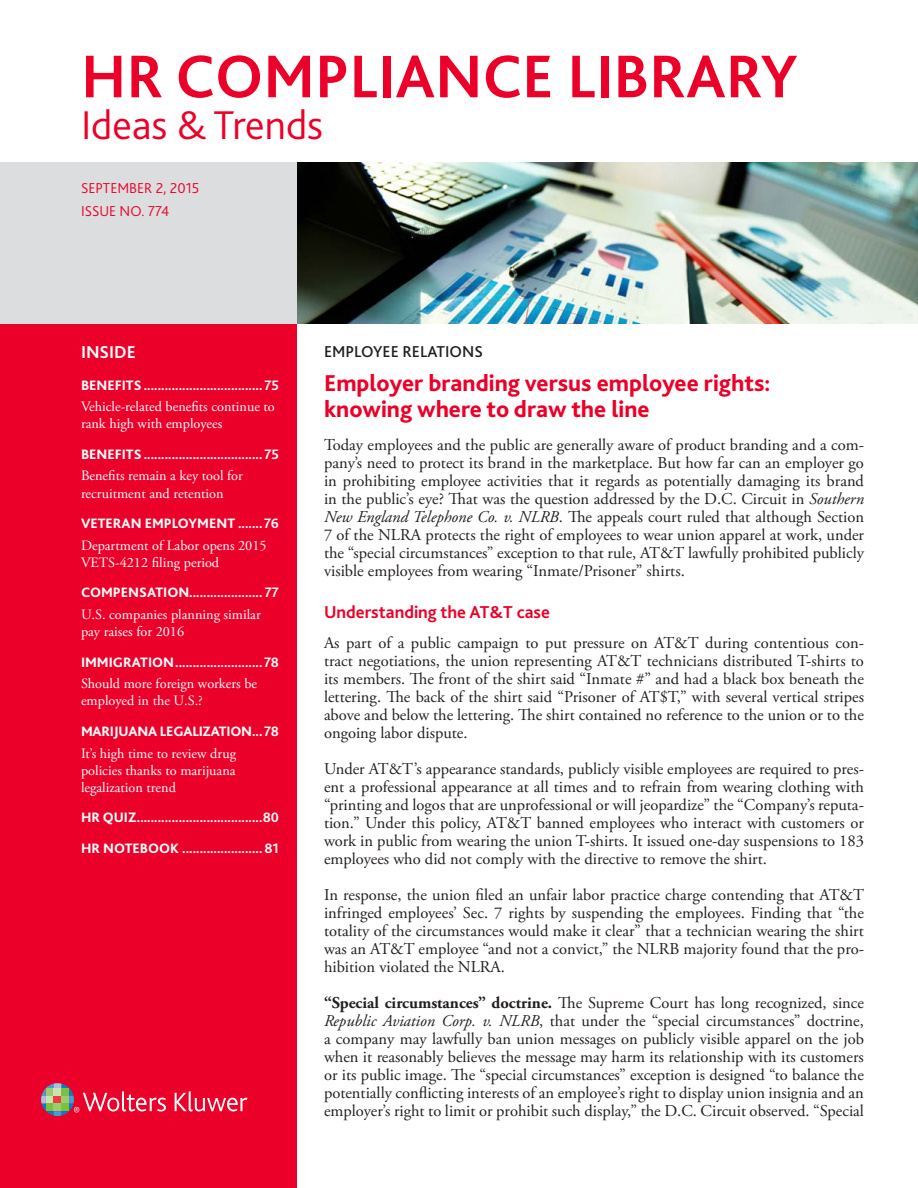
<style>
.page{position:relative;width:918px;height:1188px;background:#fff}
.page>*{position:absolute;margin:0;border:0;box-sizing:border-box;transform-origin:0 0}
.t1{font:700 63px "Bliss 2";color:#eb0029}
.t2{font:300 42px "Bliss 2";color:#eb0029}
.H1_A{font:800 24px/25.5px "Bliss 2";color:#eb0029}
.H2_A{font:700 18px "Bliss 2";color:#eb0029}
.t3{font:700 18px "Bliss 2";color:#fff}
.Body_A{font:16.5px/18px "Adobe Garamond Pro";color:#231f20;text-align:justify}
.Kicker{font:500 16.5px "Bliss 2";color:#231f20}
.t4{font:300 15px/22.5px "Bliss 2";color:#eb0029}
.TOC_Body_A{font:14.25px/17.1px "Adobe Garamond Pro";color:#fff}
.TOC_H1_A{font:800 14.25px "Bliss 2";color:#fff}
.s1{font-weight:700}
.s2{font-style:italic}
</style>
<div class="page">
<div style="left:0;top:310px;width:297px;height:878px;background:#eb0029"></div>
<div style="left:0;top:162px;width:297px;height:162px;background:#dcddde"></div>
<svg style="left:175px;top:1091px;width:73px;height:20px"></svg>
<svg style="left:41px;top:1083px;width:125px;height:33px"></svg>
<img style="left:297px;top:162px;width:621px;height:162px">
<h1 class="t1" style="left:81px;top:37px;width:718px">HR COMPLIANCE LIBRARY</h1>
<h2 class="t2" style="left:81px;top:99px;width:244px">Ideas &amp; Trends</h2>
<p class="t4" style="left:81px;top:177px;width:120px">SEPTEMBER 2, 2015<br>ISSUE NO. 774</p>
<p class="t3" style="left:81px;top:341px;width:56px">INSIDE</p>
<p class="TOC_H1_A" style="left:81px;top:376px;width:200px">BENEFITS .................................. <span class="s1">75</span></p>
<p class="TOC_Body_A" style="left:81px;top:399px;width:195px">Vehicle-related benefits continue to rank high with employees</p>
<p class="TOC_H1_A" style="left:81px;top:445px;width:200px">BENEFITS .................................. <span class="s1">75</span></p>
<p class="TOC_Body_A" style="left:81px;top:468px;width:163px">Benefits remain a key tool for recruitment and retention</p>
<p class="TOC_H1_A" style="left:81px;top:515px;width:200px">VETERAN EMPLOYMENT .......<span class="s1">76</span></p>
<p class="TOC_Body_A" style="left:81px;top:537px;width:187px">Department of Labor opens 2015<br>VETS-4212 filing period</p>
<p class="TOC_H1_A" style="left:81px;top:584px;width:200px">COMPENSATION..................... <span class="s1">77</span></p>
<p class="TOC_Body_A" style="left:81px;top:606px;width:181px">U.S. companies planning similar pay raises for 2016</p>
<p class="TOC_H1_A" style="left:81px;top:653px;width:200px">IMMIGRATION.........................<span class="s1">78</span></p>
<p class="TOC_Body_A" style="left:81px;top:676px;width:178px">Should more foreign workers be employed in the U.S.?</p>
<p class="TOC_H1_A" style="left:81px;top:722px;width:200px">MARIJUANA LEGALIZATION...<span class="s1">78</span></p>
<p class="TOC_Body_A" style="left:81px;top:745px;width:157px;text-align:justify">It’s high time to review drug policies thanks to marijuana legalization trend</p>
<p class="TOC_H1_A" style="left:81px;top:809px;width:200px">HR QUIZ....................................<span class="s1">80</span></p>
<p class="TOC_H1_A" style="left:81px;top:839px;width:200px">HR NOTEBOOK .......................<span class="s1">81</span></p>
<p class="Kicker" style="left:324px;top:341px;width:161px">EMPLOYEE RELATIONS</p>
<p class="H1_A" style="left:324px;top:370px;width:448px">Employer branding versus employee rights: knowing where to draw the line</p>
<p class="Body_A" style="left:324px;top:436px;width:542px">Today employees and the public are generally aware of product branding and a com&shy;pany’s need to protect its brand in the marketplace. But how far can an employer go in prohibiting employee activities that it regards as potentially damaging its brand in the public’s eye? That was the question addressed by the D.C. Circuit in <span class="s2">Southern New England Telephone Co. v. NLRB</span>. The appeals court ruled that although Section 7 of the NLRA protects the right of employees to wear union apparel at work, under the “special circumstances” exception to that rule, AT&amp;T lawfully prohibited publicly visible employees from wearing “Inmate/Prisoner” shirts.</p>
<p class="H2_A" style="left:324px;top:601px;width:228px">Understanding the AT&amp;T case</p>
<p class="Body_A" style="left:324px;top:634px;width:542px">As part of a public campaign to put pressure on AT&amp;T during contentious con&shy;tract negotiations, the union representing AT&amp;T technicians distributed T-shirts to its members. The front of the shirt said “Inmate #” and had a black box beneath the lettering. The back of the shirt said “Prisoner of AT$T,” with several vertical stripes above and below the lettering. The shirt contained no reference to the union or to the ongoing labor dispute.</p>
<p class="Body_A" style="left:324px;top:760px;width:542px">Under AT&amp;T’s appearance standards, publicly visible employees are required to pres&shy;ent a professional appearance at all times and to refrain from wearing clothing with “printing and logos that are unprofessional or will jeopardize” the “Company’s reputa&shy;tion.” Under this policy, AT&amp;T banned employees who interact with customers or work in public from wearing the union T-shirts. It issued one-day suspensions to 183 employees who did not comply with the directive to remove the shirt.</p>
<p class="Body_A" style="left:324px;top:886px;width:542px">In response, the union filed an unfair labor practice charge contending that AT&amp;T infringed employees’ Sec. 7 rights by suspending the employees. Finding that “the totality of the circumstances would make it clear” that a technician wearing the shirt was an AT&amp;T employee “and not a convict,” the NLRB majority found that the pro&shy;hibition violated the NLRA.</p>
<p class="Body_A" style="left:324px;top:994px;width:542px"><span class="s1">“Special circumstances” doctrine.</span> The Supreme Court has long recognized, since <span class="s2">Republic Aviation Corp. v. NLRB</span>, that under the “special circumstances” doctrine, a company may lawfully ban union messages on publicly visible apparel on the job when it reasonably believes the message may harm its relationship with its customers or its public image. The “special circumstances” exception is designed “to balance the potentially conflicting interests of an employee’s right to display union insignia and an employer’s right to limit or prohibit such display,” the D.C. Circuit observed. “Special</p>
</div>
